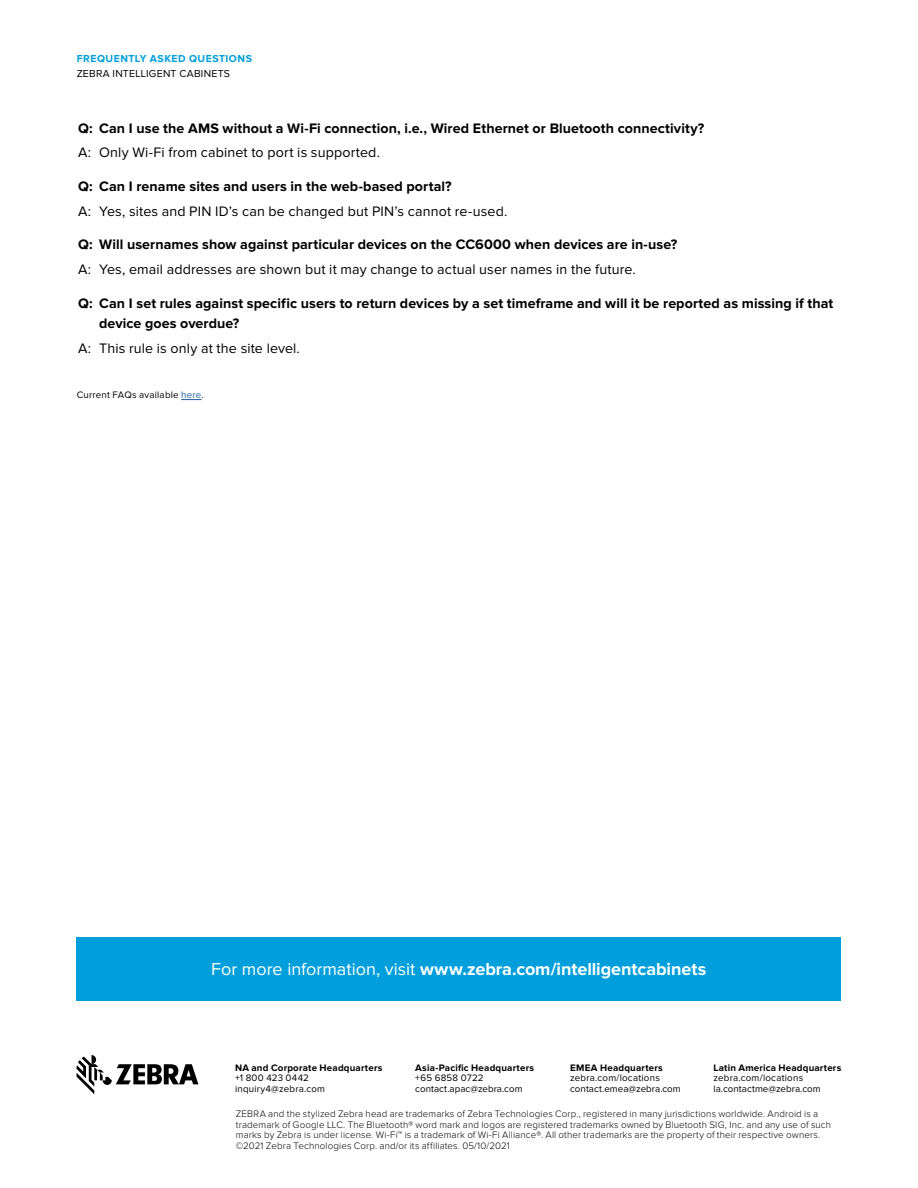
<style>
.page{position:relative;width:918px;height:1188px;background:#fff}
.page>*{position:absolute;margin:0;border:0;box-sizing:border-box;transform-origin:0 0}
.t1{font:700 18px "Proxima Nova";letter-spacing:-.005em;color:#fff}
.t2{font:700 14.25px/20.2px "Proxima Nova";letter-spacing:.005em;color:#000}
.t3{font:14.25px "Proxima Nova";letter-spacing:.01em;color:#000}
.t4{font:700 10.5px "Proxima Nova";letter-spacing:.045em;color:#009fdb}
.t5{font:10.5px "Proxima Nova";letter-spacing:.03em;color:#000}
.t6{font:300 9.75px/10.5px "Proxima Nova";letter-spacing:.015em;color:#000}
.t7{font:9.75px/10.5px "Proxima Nova";letter-spacing:.02em;color:#000}
.t8{font:700 9.75px "Proxima Nova";letter-spacing:.025em;color:#000}
.s1{color:#215e9e}
.s2{font-weight:400}
</style>
<div class="page">
<div style="left:76px;top:937px;width:765px;height:64px;background:#009fdb"></div>
<svg style="left:77px;top:1055px;width:121px;height:39px"></svg>
<svg style="left:181px;top:399px;width:21px;height:1px"></svg>
<p class="t4" style="left:77px;top:53px;width:177px">FREQUENTLY ASKED QUESTIONS</p>
<p class="t5" style="left:77px;top:68px;width:155px">ZEBRA INTELLIGENT CABINETS</p>
<h2 class="t2" style="left:78px;top:118px;width:628px">Q: Can I use the AMS without a Wi-Fi connection, i.e., Wired Ethernet or Bluetooth connectivity?</h2>
<h2 class="t3" style="left:78px;top:146px;width:303px">A: Only Wi-Fi from cabinet to port is supported.</h2>
<h2 class="t2" style="left:78px;top:177px;width:375px">Q: Can I rename sites and users in the web-based portal?</h2>
<h2 class="t3" style="left:78px;top:204px;width:431px">A: Yes, sites and PIN ID’s can be changed but PIN’s cannot re-used.</h2>
<h2 class="t2" style="left:78px;top:235px;width:601px">Q: Will usernames show against particular devices on the CC6000 when devices are in-use?</h2>
<h2 class="t3" style="left:78px;top:263px;width:559px">A: Yes, email addresses are shown but it may change to actual user names in the future.</h2>
<h2 class="t2" style="left:99px;top:293px;width:736px;text-indent:-21px">Q: Can I set rules against specific users to return devices by a set timeframe and will it be reported as missing if that device goes overdue?</h2>
<h2 class="t3" style="left:78px;top:341px;width:223px">A: This rule is only at the site level.</h2>
<p class="t7" style="left:77px;top:390px;width:129px">Current FAQs available <span class="s1">here</span>.</p>
<h1 class="t1" style="left:211px;top:959px;width:497px"><span class="s2">For more information, visit</span> www.zebra.com/intelligentcabinets</h1>
<p class="t8" style="left:714px;top:1062px;width:129px">Latin America Headquarters</p>
<p class="t7" style="left:714px;top:1073px;width:109px">zebra.com/locations la.contactme@zebra.com</p>
<p class="t6" style="left:236px;top:1109px;width:597px">ZEBRA and the stylized Zebra head are trademarks of Zebra Technologies Corp., registered in many jurisdictions worldwide. Android is a trademark of Google LLC. The Bluetooth® word mark and logos are registered trademarks owned by Bluetooth SIG, Inc. and any use of such marks by Zebra is under license. Wi-Fi™ is a trademark of Wi-Fi Alliance®. All other trademarks are the property of their respective owners. ©2021 Zebra Technologies Corp. and/or its affiliates. 05/10/2021</p>
<p class="t8" style="left:415px;top:1062px;width:120px">Asia-Pacific Headquarters</p>
<p class="t7" style="left:415px;top:1073px;width:109px">+65 6858 0722 contact.apac@zebra.com</p>
<p class="t8" style="left:235px;top:1062px;width:149px">NA and Corporate Headquarters</p>
<p class="t7" style="left:235px;top:1073px;width:92px">+1 800 423 0442 inquiry4@zebra.com</p>
<p class="t8" style="left:570px;top:1062px;width:94px">EMEA Headquarters</p>
<p class="t7" style="left:570px;top:1073px;width:112px">zebra.com/locations contact.emea@zebra.com</p>
</div>
